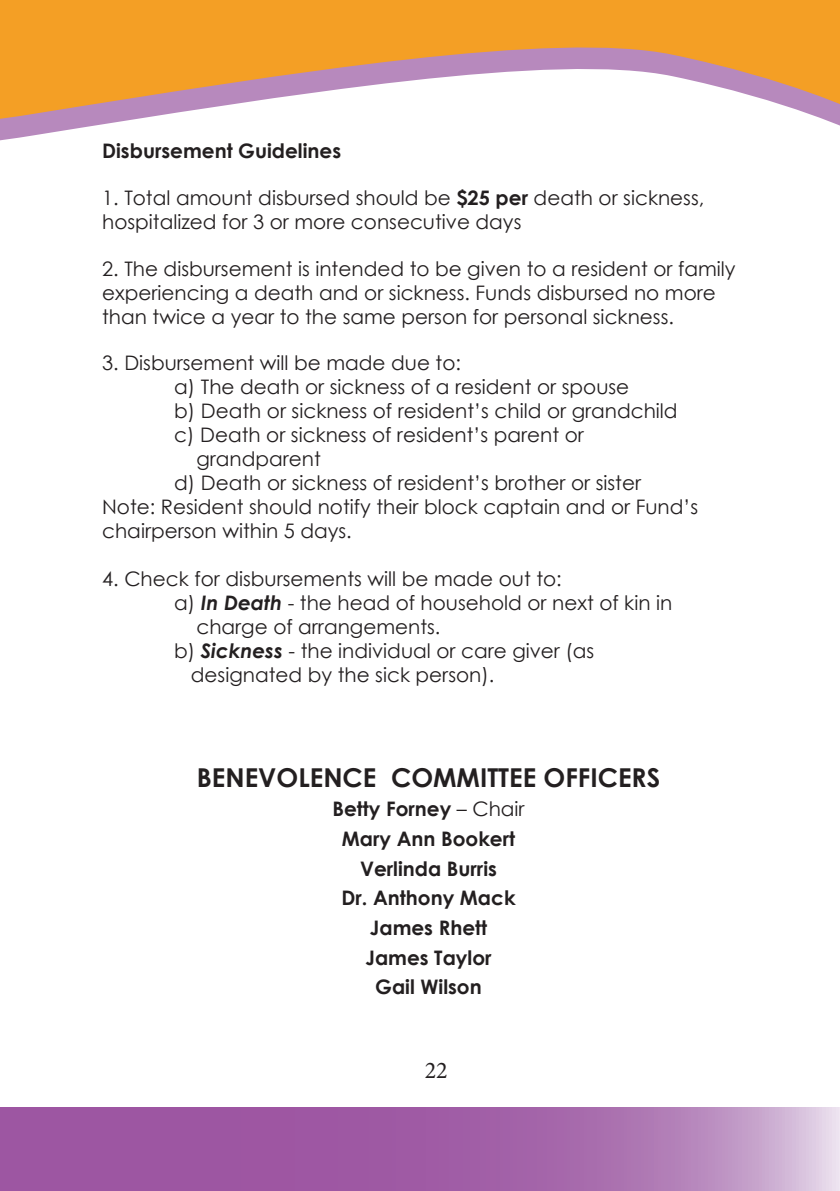
<style>
.page{position:relative;width:840px;height:1191px;background:#fff}
.page>*{position:absolute;margin:0;border:0;box-sizing:border-box;transform-origin:0 0}
.t1{font:700 26px "Century Gothic";color:#231f20}
.t2{font:24px "Minion Pro";color:#231f20}
.t3{font:20px/24px "Century Gothic";color:#231f20}
.t4{font:700 20px "Century Gothic";color:#231f20}
.s1{font-weight:700}
.s2{font-weight:700;font-style:italic}
.s3{font-weight:400}
</style>
<div class="page">
<svg style="left:0;top:0;width:839px;height:141px;fill:#f49f25"></svg>
<svg style="left:0;top:1108px;width:839px;height:83px"></svg>
<p class="t4" style="left:102px;top:136px;width:240px">Disbursement Guidelines</p>
<p class="t3" style="left:102px;top:185px;width:603px">1. Total amount disbursed should be <span class="s1">$25 per</span> death or sickness, hospitalized for 3 or more consecutive days</p>
<p class="t3" style="left:102px;top:256px;width:634px">2. The disbursement is intended to be given to a resident or family experiencing a death and or sickness. Funds disbursed no more than twice a year to the same person for personal sickness.</p>
<p class="t3" style="left:102px;top:351px;width:360px">3. Disbursement will be made due to:</p>
<p class="t3" style="left:174px;top:375px;width:456px">a) The death or sickness of a resident or spouse</p>
<p class="t3" style="left:174px;top:399px;width:504px">b) Death or sickness of resident’s child or grandchild</p>
<p class="t3" style="left:174px;top:423px;width:411px">c) Death or sickness of resident’s parent or</p>
<p class="t3" style="left:196px;top:447px;width:126px">grandparent</p>
<p class="t3" style="left:174px;top:471px;width:468px">d) Death or sickness of resident’s brother or sister</p>
<p class="t3" style="left:102px;top:495px;width:597px">Note: Resident should notify their block captain and or Fund’s chairperson within 5 days.</p>
<p class="t3" style="left:102px;top:567px;width:461px">4. Check for disbursements will be made out to:</p>
<p class="t3" style="left:174px;top:591px;width:499px">a) <span class="s2">In Death</span> - the head of household or next of kin in</p>
<p class="t3" style="left:196px;top:615px;width:245px">charge of arrangements.</p>
<p class="t3" style="left:174px;top:639px;width:421px">b) <span class="s2">Sickness</span> - the individual or care giver (as</p>
<p class="t3" style="left:191px;top:663px;width:305px">designated by the sick person).</p>
<p class="t1" style="left:197px;top:757px;width:464px">BENEVOLENCE COMMITTEE OFFICERS</p>
<p class="t4" style="left:332px;top:794px;width:194px">Betty Forney <span class="s3">– Chair</span></p>
<p class="t4" style="left:341px;top:823px;width:175px">Mary Ann Bookert</p>
<p class="t4" style="left:360px;top:853px;width:138px">Verlinda Burris</p>
<p class="t4" style="left:341px;top:883px;width:175px">Dr. Anthony Mack</p>
<p class="t4" style="left:369px;top:912px;width:119px">James Rhett</p>
<p class="t4" style="left:365px;top:942px;width:127px">James Taylor</p>
<p class="t4" style="left:375px;top:972px;width:108px">Gail Wilson</p>
<p class="t2" style="left:424px;top:1054px;width:25px">22</p>
</div>
